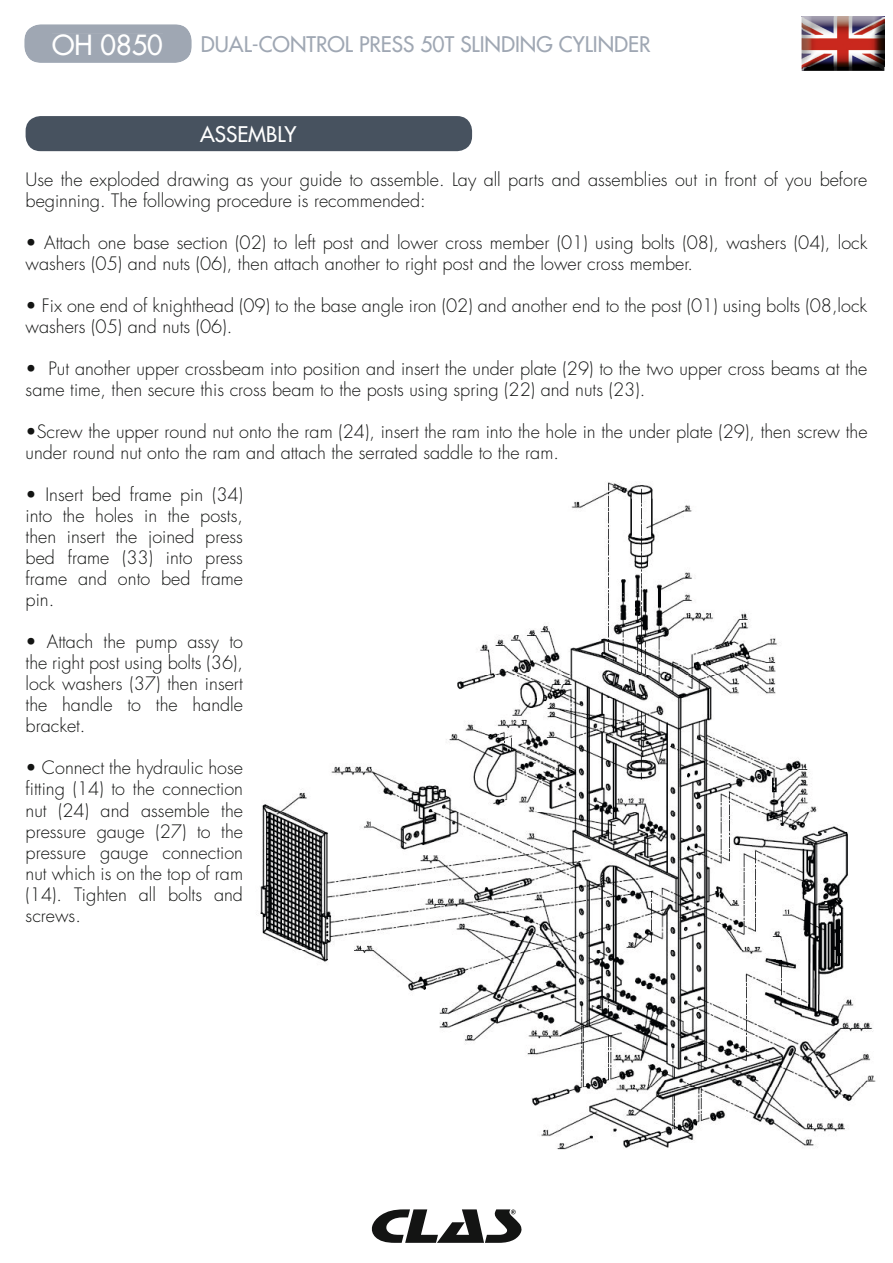
<style>
.page{position:relative;width:893px;height:1263px;background:#fff}
.page>*{position:absolute;margin:0;border:0;box-sizing:border-box;transform-origin:0 0}
.t1{font:500 27px "Futura Std";color:#fff}
.t2{font:500 21px "Futura Std";color:#9fa7b3}
.t3{font:500 21px "Futura Std";color:#fff}
.t4{font:300 18px/21px "Futura Std";color:#131413}
</style>
<div class="page">
<svg style="left:371px;top:1209px;width:151px;height:34px"></svg>
<svg style="left:24px;top:24px;width:168px;height:39px;background:#a4abb7"></svg>
<img style="left:801px;top:16px;width:83px;height:51px">
<svg style="left:801px;top:67px;width:3px;height:4px"></svg>
<img style="left:804px;top:18px;width:80px;height:53px">
<div style="left:27px;top:118px;width:444px;height:32px;background:#47525f;border-radius:14px"></div>
<div style="left:26px;top:116px;width:446px;height:35px;border:3px solid #47525f;border-radius:14px"></div>
<img style="left:256px;top:482px;width:620px;height:668px">
<h1 class="t1" style="left:52px;top:28px;width:112px">OH 0850</h1>
<p class="t2" style="left:201px;top:31px;width:451px">DUAL-CONTROL PRESS 50T SLINDING CYLINDER</p>
<p class="t3" style="left:200px;top:121px;width:98px">ASSEMBLY</p>
<p class="t4" style="left:26px;top:170px;width:843px">Use the exploded drawing as your guide to assemble. Lay all parts and assemblies out in front of you before beginning. The following procedure is recommended:</p>
<p class="t4" style="left:26px;top:233px;width:843px">• Attach one base section (02) to left post and lower cross member (01) using bolts (08), washers (04), lock washers (05) and nuts (06), then attach another to right post and the lower cross member.</p>
<p class="t4" style="left:26px;top:296px;width:843px">• Fix one end of knighthead (09) to the base angle iron (02) and another end to the post (01) using bolts (08,lock washers (05) and nuts (06).</p>
<p class="t4" style="left:26px;top:359px;width:843px">• Put another upper crossbeam into position and insert the under plate (29) to the two upper cross beams at the same time, then secure this cross beam to the posts using spring (22) and nuts (23).</p>
<p class="t4" style="left:26px;top:422px;width:843px">•Screw the upper round nut onto the ram (24), insert the ram into the hole in the under plate (29), then screw the under round nut onto the ram and attach the serrated saddle to the ram.</p>
<p class="t4" style="left:26px;top:485px;width:219px;text-align:justify">• Insert bed frame pin (34) into the holes in the posts, then insert the joined press bed frame (33) into press frame and onto bed frame pin.</p>
<p class="t4" style="left:26px;top:632px;width:219px;text-align:justify">• Attach the pump assy to the right post using bolts (36), lock washers (37) then insert the handle to the handle bracket.</p>
<p class="t4" style="left:26px;top:758px;width:219px">• Connect the hydraulic hose</p>
<p class="t4" style="left:34px;top:779px;width:210px">tting (14) to the connection</p>
<p class="t4" style="left:26px;top:800px;width:219px">nut (24) and assemble the</p>
<p class="t4" style="left:26px;top:821px;width:219px">pressure gauge (27) to the</p>
<p class="t4" style="left:26px;top:842px;width:219px">pressure gauge connection</p>
<p class="t4" style="left:26px;top:863px;width:219px">nut which is on the top of ram</p>
<p class="t4" style="left:26px;top:884px;width:219px">(14). Tighten all bolts and</p>
<p class="t4" style="left:26px;top:905px;width:57px">screws.</p>
</div>
